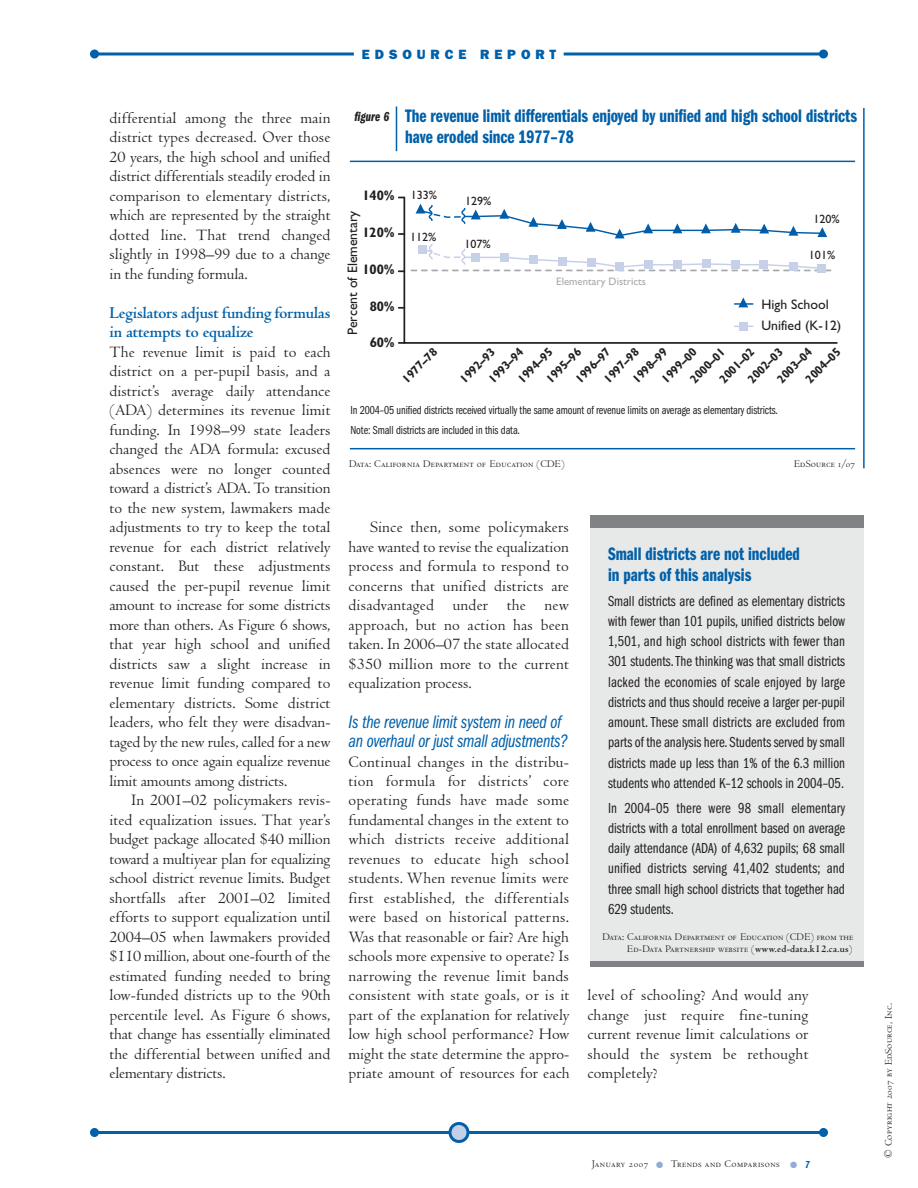
<style>
.page{position:relative;width:918px;height:1188px;background:#fff}
.page>*{position:absolute;margin:0;border:0;box-sizing:border-box;transform-origin:0 0}
.t1{font:18.75px/21px "Franklin Gothic Demi Cmpr";color:#0060a9}
.t2{font:18.75px/19.5px "Franklin Gothic Book Cmpr Ital";letter-spacing:-.02em;color:#0060a9}
.t3{font:700 17.25px/19.5px "Centaur";letter-spacing:-.01em;color:#0060a9}
.t4{font:16.5px/19.5px "Centaur";color:#231f20;text-align:justify}
.t5{font:15px/20.2px "Franklin Gothic Book Cmpr";color:#231f20;text-align:justify}
.t6{font:13.8px/21.9px "Gill Sans";color:#231f20}
.t7{font:700 condensed 13.8px "Gill Sans";color:#231f20}
.t8{font:800 13.5px "Franklin Gothic";letter-spacing:.36em;color:#0060a9}
.t9{font:12.15px "Gill Sans";color:#231f20}
.t10{font:12px/19.5px "Franklin Gothic Book Cmpr";letter-spacing:-.01em;color:#231f20}
.t11{font:700 condensed 12px "Gill Sans";color:#231f20}
.t12{font:10.8px "Gill Sans";color:#a7a9ac}
.t13{font:10.5px/12px "Centaur MT SC";letter-spacing:.02em;color:#231f20;text-align:right}
.t14{font:10.5px "Centaur MT SC";letter-spacing:.045em;color:#231f20}
.s1{font-family:"Franklin Gothic Demi Cmpr Ital";font-size:13.5px;color:#231f20}
.s2{font-family:"Centaur";font-weight:700}
.s3{color:#93abd5}
.s4{font-family:"Franklin Gothic Demi Cmpr Ital";color:#0060a9}
</style>
<div class="page">
<svg style="left:99px;top:52px;width:255px;height:4px"></svg>
<svg style="left:564px;top:52px;width:255px;height:4px"></svg>
<div style="left:90px;top:50px;width:9px;height:8px;background:#0060a9;border-radius:50%"></div>
<div style="left:819px;top:50px;width:9px;height:8px;background:#0060a9;border-radius:50%"></div>
<hr style="left:93px;top:1131px;width:731px;height:3px;background:#0060a9">
<div style="left:90px;top:1128px;width:9px;height:9px;background:#0060a9;border-radius:50%"></div>
<div style="left:819px;top:1128px;width:9px;height:9px;background:#0060a9;border-radius:50%"></div>
<svg style="left:448px;top:1122px;width:22px;height:21px"></svg>
<hr style="left:403px;top:197px;width:2px;height:146px;background:#231f20">
<hr style="left:404px;top:342px;width:433px;height:2px;background:#231f20">
<svg style="left:735px;top:298px;width:18px;height:9px"></svg>
<div style="left:739px;top:322px;width:8px;height:8px;background:#c7d0e9"></div>
<div style="left:818px;top:264px;width:8px;height:8px;background:#c7d0e9"></div>
<svg style="left:411px;top:204px;width:421px;height:67px"></svg>
<hr style="left:396px;top:106px;width:1px;height:45px;background:#0060a9">
<hr style="left:350px;top:448px;width:505px;height:1px;background:#0060a9">
<hr style="left:350px;top:161px;width:505px;height:1px;background:#0060a9">
<hr style="left:863px;top:108px;width:2px;height:360px;background:#0060a9">
<div style="left:590px;top:515px;width:274px;height:449px;background:#e7e8e8"></div>
<div style="left:590px;top:962px;width:274px;height:5px;background:#808285"></div>
<div style="left:590px;top:515px;width:274px;height:12px;background:#808285"></div>
<p class="t8" style="left:362px;top:49px;width:196px">EDSOURCE REPORT</p>
<p class="t4" style="left:110px;top:110px;width:222px">differential among the three main district types decreased. Over those 20 years, the high school and unified district differentials steadily eroded in comparison to elementary districts, which are represented by the straight dotted line. That trend changed slightly in 1998–99 due to a change in the funding formula.</p>
<p class="t3" style="left:110px;top:305px;width:223px">Legislators adjust funding formulas in attempts to equalize</p>
<p class="t4" style="left:110px;top:344px;width:223px">The revenue limit is paid to each district on a per-pupil basis, and a district’s average daily attendance (ADA) determines its revenue limit funding. In 1998–99 state leaders changed the ADA formula: excused absences were no longer counted toward a district’s ADA. To transition to the new system, lawmakers made adjustments to try to keep the total revenue for each district relatively constant. But these adjustments caused the per-pupil revenue limit amount to increase for some districts more than others. As Figure 6 shows, that year high school and unified districts saw a slight increase in revenue limit funding compared to elementary districts. Some district leaders, who felt they were disadvan&shy;taged by the new rules, called for a new process to once again equalize revenue limit amounts among districts.</p>
<p class="t4" style="left:110px;top:793px;width:223px;text-indent:22px">In 2001–02 policymakers revis&shy;ited equalization issues. That year’s budget package allocated $40 million toward a multiyear plan for equalizing school district revenue limits. Budget shortfalls after 2001–02 limited efforts to support equalization until 2004–05 when lawmakers provided $110 million, about one-fourth of the estimated funding needed to bring low-funded districts up to the 90th percentile level. As Figure 6 shows, that change has essentially eliminated the differential between unified and elementary districts.</p>
<p class="t1" style="left:405px;top:107px;width:454px;text-indent:-51px"><span class="s1">figure 6</span> The revenue limit differentials enjoyed by unified and high school districts have eroded since 1977–78</p>
<p class="t7" style="left:362px;top:191px;width:33px">140%</p>
<p class="t6" style="left:343px;top:335px;width:126px;rotate:-90deg">Percent of Elementary</p>
<p class="t7" style="left:362px;top:228px;width:33px">120%</p>
<p class="t7" style="left:362px;top:265px;width:33px">100%</p>
<p class="t7" style="left:370px;top:301px;width:26px">80%</p>
<p class="t7" style="left:370px;top:338px;width:26px">60%</p>
<p class="t9" style="left:411px;top:191px;width:28px">133%</p>
<p class="t9" style="left:410px;top:233px;width:28px">112%</p>
<p class="t9" style="left:465px;top:197px;width:28px">129%</p>
<p class="t9" style="left:464px;top:240px;width:28px">107%</p>
<p class="t12" style="left:556px;top:278px;width:91px">Elementary Districts</p>
<p class="t9" style="left:813px;top:214px;width:28px">120%</p>
<p class="t9" style="left:809px;top:251px;width:28px">101%</p>
<p class="t6" style="left:761px;top:295px;width:81px">High School<br>Unified (K-12)</p>
<p class="t11" style="left:545px;top:378px;width:45px;rotate:-45deg">1995–96</p>
<p class="t11" style="left:401px;top:378px;width:45px;rotate:-45deg">1977–78</p>
<p class="t11" style="left:459px;top:378px;width:45px;rotate:-45deg">1992–93</p>
<p class="t11" style="left:603px;top:378px;width:45px;rotate:-45deg">1997–98</p>
<p class="t11" style="left:632px;top:378px;width:45px;rotate:-45deg">1998–99</p>
<p class="t11" style="left:661px;top:378px;width:45px;rotate:-45deg">1999–00</p>
<p class="t11" style="left:488px;top:378px;width:45px;rotate:-45deg">1993–94</p>
<p class="t11" style="left:776px;top:378px;width:45px;rotate:-45deg">2003–04</p>
<p class="t11" style="left:575px;top:378px;width:45px;rotate:-45deg">1996–97</p>
<p class="t11" style="left:719px;top:378px;width:45px;rotate:-45deg">2001–02</p>
<p class="t11" style="left:747px;top:378px;width:45px;rotate:-45deg">2002–03</p>
<p class="t11" style="left:517px;top:378px;width:45px;rotate:-45deg">1994–95</p>
<p class="t11" style="left:805px;top:378px;width:45px;rotate:-45deg">2004–05</p>
<p class="t11" style="left:689px;top:378px;width:45px;rotate:-45deg">2000–01</p>
<p class="t10" style="left:351px;top:402px;width:429px">In 2004–05 unified districts received virtually the same amount of revenue limits on average as elementary districts.<br>Note: Small districts are included in this data.</p>
<p class="t13" style="left:349px;top:459px;width:217px">Data: California Department of Education (CDE)</p>
<p class="t13" style="left:794px;top:459px;width:63px">EdSource 1/07</p>
<p class="t4" style="left:348px;top:520px;width:222px;text-indent:22px">Since then, some policymakers have wanted to revise the equalization process and formula to respond to concerns that unified districts are disadvantaged under the new approach, but no action has been taken. In 2006–07 the state allocated $350 million more to the current equalization process.</p>
<p class="t2" style="left:348px;top:713px;width:221px">Is the revenue limit system in need of an overhaul or just small adjustments?</p>
<p class="t4" style="left:348px;top:754px;width:222px">Continual changes in the distribu&shy;tion formula for districts’ core operating funds have made some fundamental changes in the extent to which districts receive additional revenues to educate high school students. When revenue limits were first established, the differentials were based on historical patterns.<br>Was that reasonable or fair? Are high schools more expensive to operate? Is narrowing the revenue limit bands consistent with state goals, or is it part of the explanation for relatively low high school performance? How might the state determine the appro&shy;priate amount of resources for each</p>
<p class="t1" style="left:608px;top:545px;width:193px">Small districts are not included in parts of this analysis</p>
<p class="t5" style="left:608px;top:592px;width:239px">Small districts are defined as elementary districts with fewer than 101 pupils, unified districts below 1,501, and high school districts with fewer than 301 students. The thinking was that small districts lacked the economies of scale enjoyed by large districts and thus should receive a larger per-pupil amount. These small districts are excluded from parts of the analysis here. Students served by small districts made up less than 1% of the 6.3 million students who attended K–12 schools in 2004–05.</p>
<p class="t5" style="left:608px;top:799px;width:239px">In 2004–05 there were 98 small elementary districts with a total enrollment based on average daily attendance (ADA) of 4,632 pupils; 68 small unified districts serving 41,402 students; and three small high school districts that together had 629 students.</p>
<p class="t13" style="left:602px;top:932px;width:252px">Data: California Department of Education (CDE) from the<br>Ed-Data Partnership website (<span class="s2">www.ed-data.k12.ca.us</span>)</p>
<p class="t4" style="left:587px;top:988px;width:222px">level of schooling? And would any change just require fine-tuning current revenue limit calculations or should the system be rethought completely?</p>
<p class="t14" style="left:592px;top:1160px;width:220px">January 2007 <span class="s3">●</span> Trends and Comparisons <span class="s3">●</span> <span class="s4">7</span></p>
<p class="t13" style="left:884px;top:1158px;width:157px;rotate:-90deg">© Copyright 2007 by EdSource, Inc.</p>
</div>
